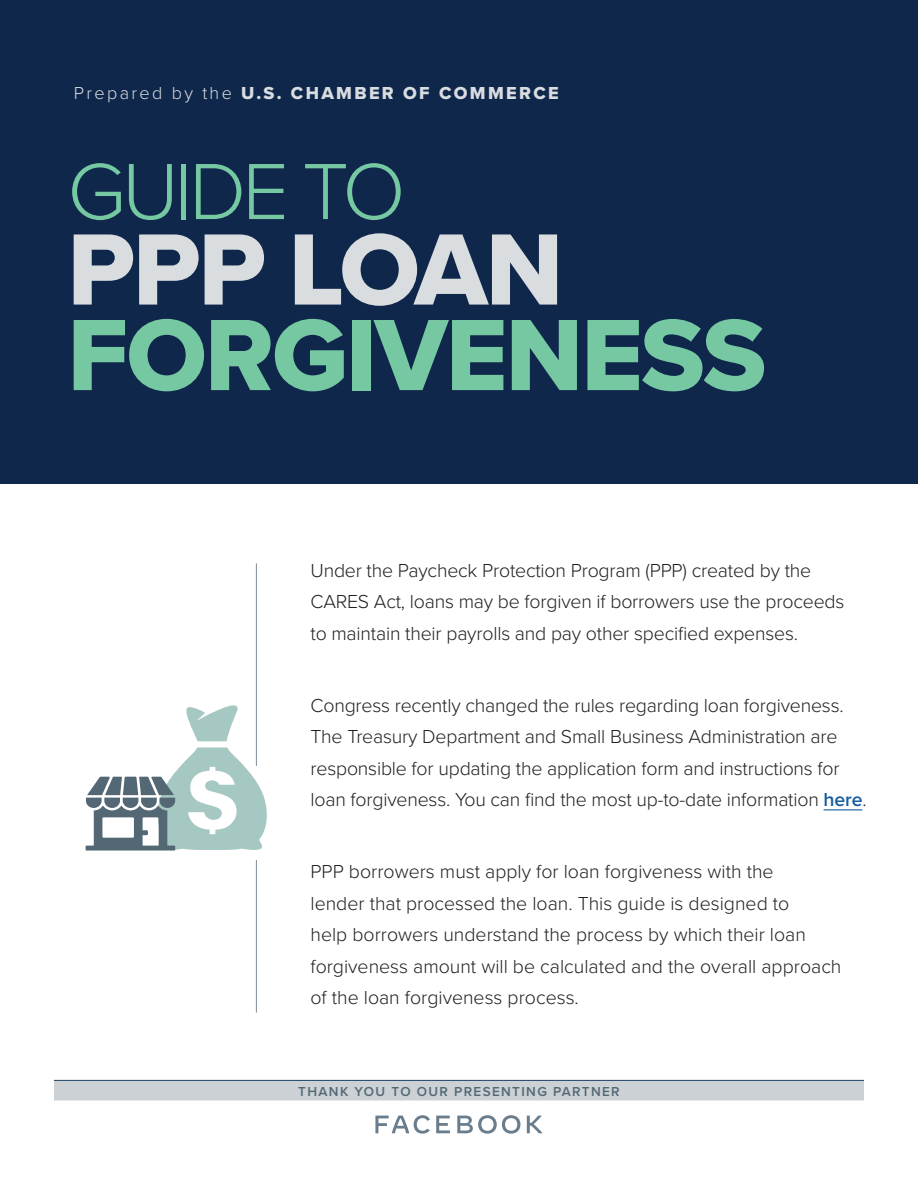
<style>
.page{position:relative;width:918px;height:1188px;background:#fff}
.page>*{position:absolute;margin:0;border:0;box-sizing:border-box;transform-origin:0 0}
.t1{font:105px "Proxima Nova Extrabld";letter-spacing:-.02em;color:#75c8a2}
.t2{font:105px "Proxima Nova Extrabld";letter-spacing:-.02em;color:#d9dde0}
.t3{font:300 82.5px "Proxima Nova";letter-spacing:-.05em;color:#75c8a2}
.t4{font:300 19.5px/31.5px "Proxima Nova";letter-spacing:-.01em;color:#231f20}
.t5{font:18px "Proxima Nova Extrabld";letter-spacing:.13em;color:#d9dde0}
.t6{font:600 13.5px "Proxima Nova";letter-spacing:.1em;color:#536874}
.s1{font-family:"Proxima Nova";font-weight:300}
.s2{font-weight:600;color:#175d9e}
</style>
<div class="page">
<div style="left:0;top:0;width:918px;height:484px;background:#10274c"></div>
<hr style="left:824px;top:809px;width:38px;height:1px;background:#175d9e">
<hr style="left:256px;top:563px;width:1px;height:450px;background:#7f8d98">
<div style="left:193px;top:766px;width:77px;height:94px;background:#fff"></div>
<svg style="left:186px;top:705px;width:52px;height:36px"></svg>
<svg style="left:86px;top:747px;width:181px;height:104px"></svg>
<hr style="left:54px;top:1080px;width:810px;height:1px;background:#315171">
<div style="left:54px;top:1081px;width:810px;height:20px;background:#ccd1d5"></div>
<svg style="left:375px;top:1115px;width:55px;height:19px"></svg>
<svg style="left:436px;top:1116px;width:14px;height:17px"></svg>
<svg style="left:457px;top:1115px;width:63px;height:19px"></svg>
<svg style="left:527px;top:1116px;width:16px;height:17px"></svg>
<p class="t5" style="left:74px;top:80px;width:486px"><span class="s1">Prepared by the</span> U.S. CHAMBER OF COMMERCE</p>
<h2 class="t3" style="left:67px;top:130px;width:340px">GUIDE TO</h2>
<h1 class="t2" style="left:67px;top:191px;width:498px">PPP LOAN</h1>
<h1 class="t1" style="left:67px;top:277px;width:700px">FORGIVENESS</h1>
<p class="t4" style="left:310px;top:553px;width:535px">Under the Paycheck Protection Program (PPP) created by the<br>CARES Act, loans may be forgiven if borrowers use the proceeds to maintain their payrolls and pay other specified expenses.</p>
<p class="t4" style="left:310px;top:688px;width:558px">Congress recently changed the rules regarding loan forgiveness.<br>The Treasury Department and Small Business Administration are responsible for updating the application form and instructions for loan forgiveness. You can find the most up-to-date information <span class="s2">here</span>.</p>
<p class="t4" style="left:310px;top:855px;width:533px">PPP borrowers must apply for loan forgiveness with the<br>lender that processed the loan. This guide is designed to<br>help borrowers understand the process by which their loan forgiveness amount will be calculated and the overall approach of the loan forgiveness process.</p>
<p class="t6" style="left:298px;top:1081px;width:323px">THANK YOU TO OUR PRESENTING PARTNER</p>
</div>
